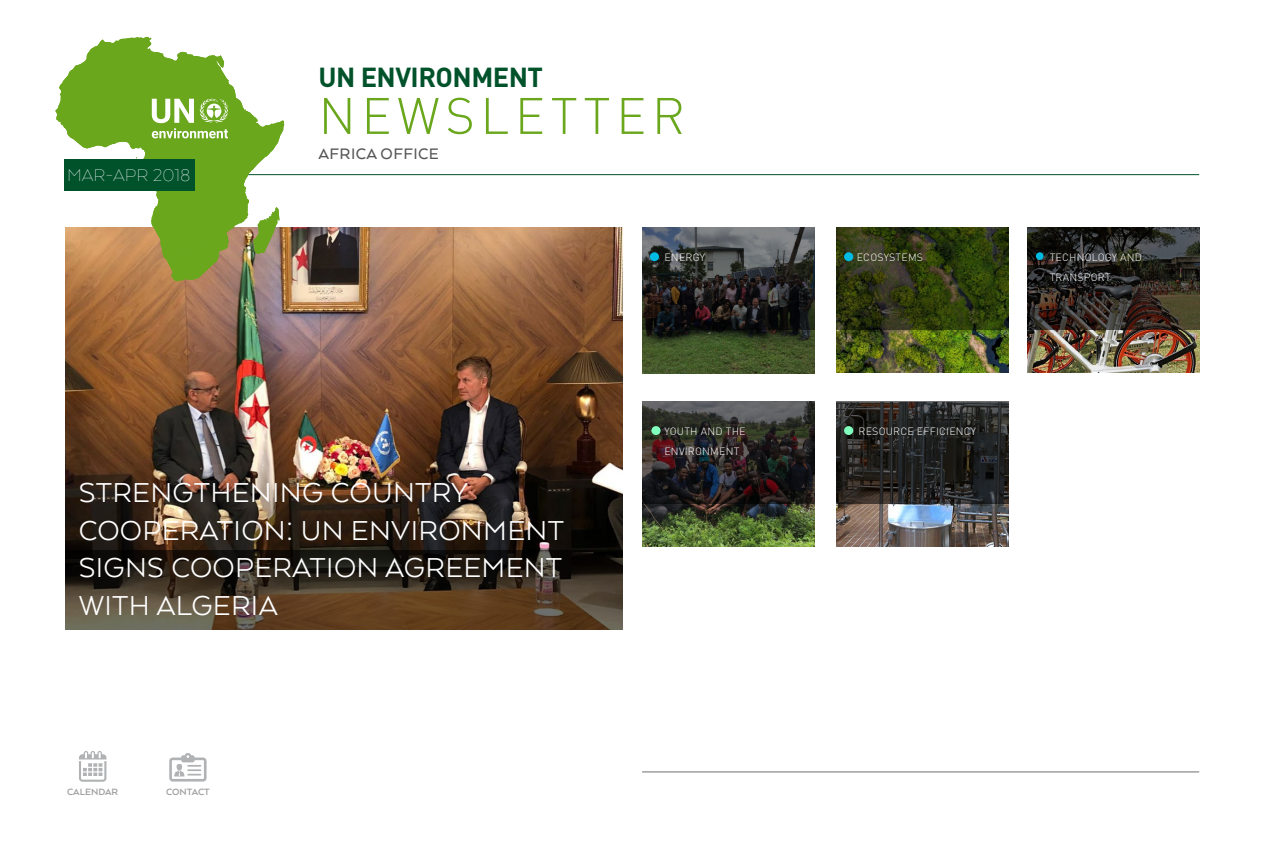
<style>
.page{position:relative;width:1263px;height:851px;background:#fff}
.page>*{position:absolute;margin:0;border:0;box-sizing:border-box;transform-origin:0 0}
.t1{font:300 50.55px "DIN";letter-spacing:.11em;color:#6aa71d}
.t2{font:31.5px/37.8px "Arquitecta";letter-spacing:.01em;color:#fff}
.t3{font:700 27.15px "DIN";letter-spacing:-.02em;color:#00522b}
.t4{font:100 19.5px "Arquitecta";color:#fff}
.t5{font:500 17.4px "Arquitecta";letter-spacing:.02em;color:#555656}
.t6{font:300 10.5px/19.8px "DIN";letter-spacing:.02em;color:#fff}
.t7{font:700 10.5px "Arquitecta";color:#9c9d9f}
</style>
<div class="page">
<hr style="left:190px;top:174px;width:1009px;height:1px;background:#00522b">
<hr style="left:642px;top:771px;width:557px;height:1px;background:#6e6f70">
<svg style="left:169px;top:753px;width:38px;height:28px"></svg>
<svg style="left:79px;top:751px;width:27px;height:30px"></svg>
<img style="left:1027px;top:330px;width:172px;height:42px">
<svg style="left:1027px;top:227px;width:172px;height:103px;background:#2d2924"></svg>
<div style="left:1036px;top:252px;width:7px;height:8px;background:#00bce3;border-radius:50%"></div>
<img style="left:642px;top:503px;width:172px;height:43px">
<svg style="left:642px;top:401px;width:172px;height:102px;background:#2e2b2a"></svg>
<div style="left:651px;top:426px;width:10px;height:9px;background:#81ffbc;border-radius:50%"></div>
<img style="left:836px;top:330px;width:172px;height:42px">
<svg style="left:836px;top:227px;width:172px;height:103px;background:#2e3811"></svg>
<div style="left:844px;top:252px;width:9px;height:9px;background:#00bce3;border-radius:50%"></div>
<img style="left:643px;top:330px;width:172px;height:43px">
<svg style="left:643px;top:227px;width:172px;height:103px;background:#363737"></svg>
<div style="left:650px;top:252px;width:9px;height:9px;background:#00bce3;border-radius:50%"></div>
<img style="left:66px;top:227px;width:556px;height:322px">
<img style="left:836px;top:503px;width:172px;height:43px">
<svg style="left:836px;top:401px;width:172px;height:102px;background:#262524"></svg>
<div style="left:844px;top:426px;width:9px;height:9px;background:#81ffbc;border-radius:50%"></div>
<svg style="left:66px;top:549px;width:557px;height:80px;background:#403222"></svg>
<svg style="left:55px;top:36px;width:229px;height:245px"></svg>
<div style="left:64px;top:159px;width:130px;height:32px;background:#00522b"></div>
<svg style="left:152px;top:99px;width:76px;height:39px"></svg>
<h3 class="t4" style="left:67px;top:163px;width:125px">MAR-APR 2018</h3>
<h3 class="t3" style="left:319px;top:60px;width:226px">UN ENVIRONMENT</h3>
<h1 class="t1" style="left:319px;top:85px;width:368px">NEWSLETTER</h1>
<h3 class="t5" style="left:319px;top:143px;width:122px">AFRICA OFFICE</h3>
<p class="t6" style="left:664px;top:247px;width:42px">ENERGY</p>
<p class="t6" style="left:857px;top:247px;width:68px">ECOSYSTEMS</p>
<p class="t6" style="left:858px;top:247px;width:52px">ARTICLE 1</p>
<p class="t6" style="left:664px;top:421px;width:83px">YOUTH AND THE<br>ENVIRONMENT</p>
<p class="t6" style="left:858px;top:421px;width:119px">RESOURCE EFFICIENCY</p>
<h2 class="t2" style="left:79px;top:472px;width:487px">STRENGTHENING COUNTRY<br>COOPERATION: UN ENVIRONMENT<br>SIGNS COOPERATION AGREEMENT<br>WITH ALGERIA</h2>
<p class="t7" style="left:67px;top:785px;width:53px">CALENDAR</p>
<p class="t7" style="left:166px;top:785px;width:45px">CONTACT</p>
<p class="t6" style="left:1050px;top:247px;width:94px">TECHNOLOGY AND<br>TRANSPORT</p>
</div>
